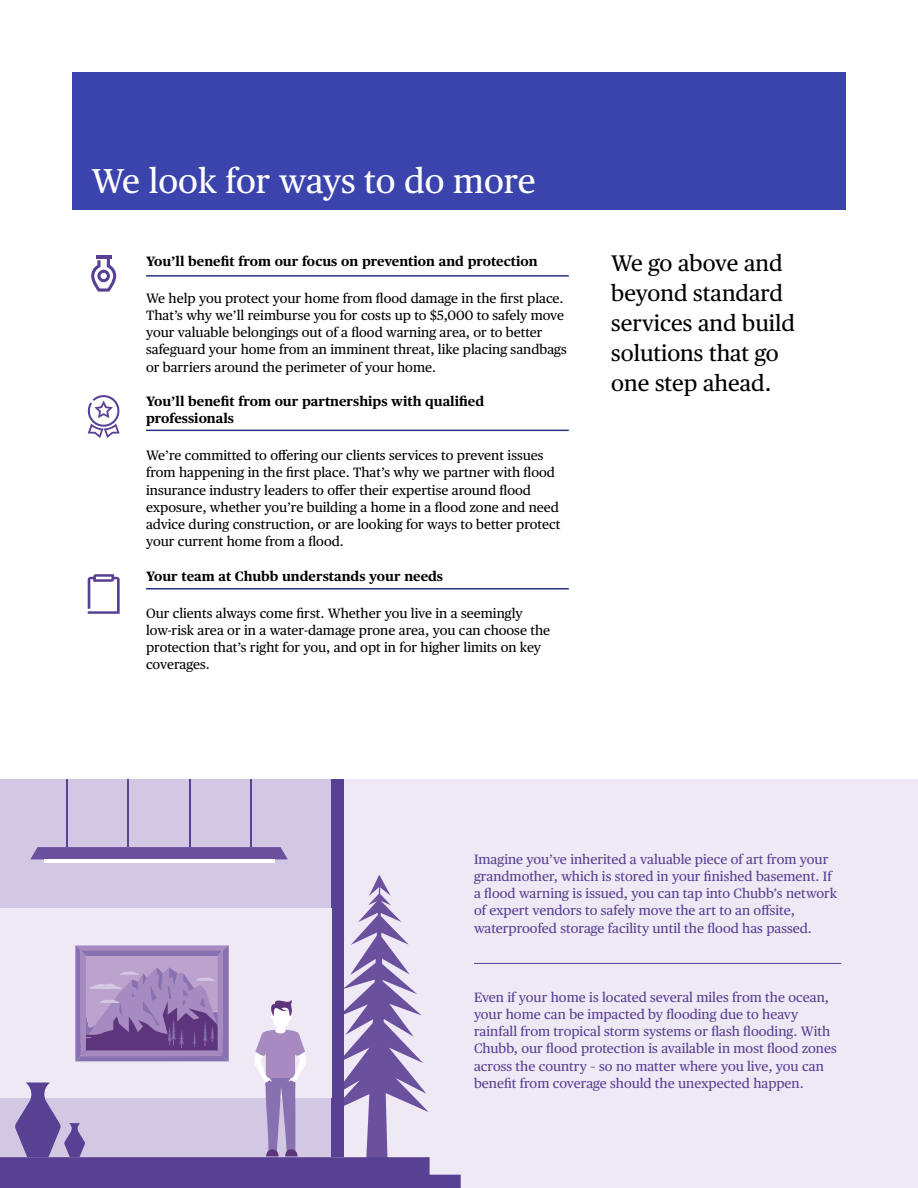
<style>
.page{position:relative;width:918px;height:1188px;background:#fff}
.page>*{position:absolute;margin:0;border:0;box-sizing:border-box;transform-origin:0 0}
.t1{font:34.5px "Chubb Publico Text";letter-spacing:-.005em;color:#fff}
.t2{font:22.5px/30px "Chubb Publico Text";color:#000}
.t3{font:13.5px/17.2px "Chubb Publico Text";color:#000}
.t4{font:13.5px/17.2px "Chubb Publico Text";color:#584093}
.t5{font:700 13.5px/17.2px "Chubb Publico Text";color:#000}
</style>
<div class="page">
<div style="left:72px;top:72px;width:774px;height:138px;background:#3b44ac"></div>
<hr style="left:146px;top:275px;width:423px;height:2px;background:#2a317d">
<hr style="left:146px;top:430px;width:423px;height:1px;background:#2a317d">
<hr style="left:146px;top:588px;width:423px;height:2px;background:#2a317d">
<svg style="left:87px;top:395px;width:33px;height:43px"></svg>
<div style="left:2px;top:779px;width:916px;height:409px;background:#efe8f5"></div>
<div style="left:0;top:779px;width:335px;height:386px;background:#d2c8e4"></div>
<svg style="left:30px;top:847px;width:258px;height:12px;background:#6d549f"></svg>
<hr style="left:44px;top:859px;width:230px;height:4px;background:#fff">
<hr style="left:66px;top:779px;width:2px;height:68px;background:#584093">
<hr style="left:128px;top:779px;width:1px;height:68px;background:#584093">
<hr style="left:189px;top:779px;width:2px;height:68px;background:#584093">
<hr style="left:250px;top:779px;width:2px;height:68px;background:#584093">
<div style="left:331px;top:779px;width:13px;height:378px;background:#584093"></div>
<svg style="left:0;top:875px;width:461px;height:313px"></svg>
<hr style="left:474px;top:963px;width:367px;height:1px;background:#584093">
<hr style="left:96px;top:256px;width:16px;height:3px;background:#584093">
<svg style="left:91px;top:259px;width:25px;height:33px"></svg>
<svg style="left:88px;top:574px;width:32px;height:40px"></svg>
<h1 class="t1" style="left:92px;top:154px;width:446px">We look for ways to do more</h1>
<p class="t5" style="left:146px;top:252px;width:393px">You’ll benefit from our focus on prevention and protection</p>
<p class="t3" style="left:146px;top:288px;width:422px">We help you protect your home from flood damage in the first place.<br>That’s why we’ll reimburse you for costs up to $5,000 to safely move your valuable belongings out of a flood warning area, or to better safeguard your home from an imminent threat, like placing sandbags or barriers around the perimeter of your home.</p>
<p class="t5" style="left:146px;top:392px;width:340px">You’ll benefit from our partnerships with qualified professionals</p>
<p class="t3" style="left:146px;top:446px;width:416px">We’re committed to offering our clients services to prevent issues from happening in the first place. That’s why we partner with flood insurance industry leaders to offer their expertise around flood exposure, whether you’re building a home in a flood zone and need advice during construction, or are looking for ways to better protect your current home from a flood.</p>
<p class="t5" style="left:146px;top:567px;width:299px">Your team at Chubb understands your needs</p>
<p class="t3" style="left:146px;top:603px;width:406px">Our clients always come first. Whether you live in a seemingly low-risk area or in a water-damage prone area, you can choose the protection that’s right for you, and opt in for higher limits on key coverages.</p>
<h2 class="t2" style="left:611px;top:247px;width:185px">We go above and beyond standard services and build solutions that go one step ahead.</h2>
<p class="t4" style="left:474px;top:850px;width:365px">Imagine you’ve inherited a valuable piece of art from your grandmother, which is stored in your finished basement. If a flood warning is issued, you can tap into Chubb’s network of expert vendors to safely move the art to an offsite, waterproofed storage facility until the flood has passed.</p>
<p class="t4" style="left:474px;top:988px;width:364px">Even if your home is located several miles from the ocean, your home can be impacted by flooding due to heavy rainfall from tropical storm systems or flash flooding. With Chubb, our flood protection is available in most flood zones across the country – so no matter where you live, you can benefit from coverage should the unexpected happen.</p>
</div>
